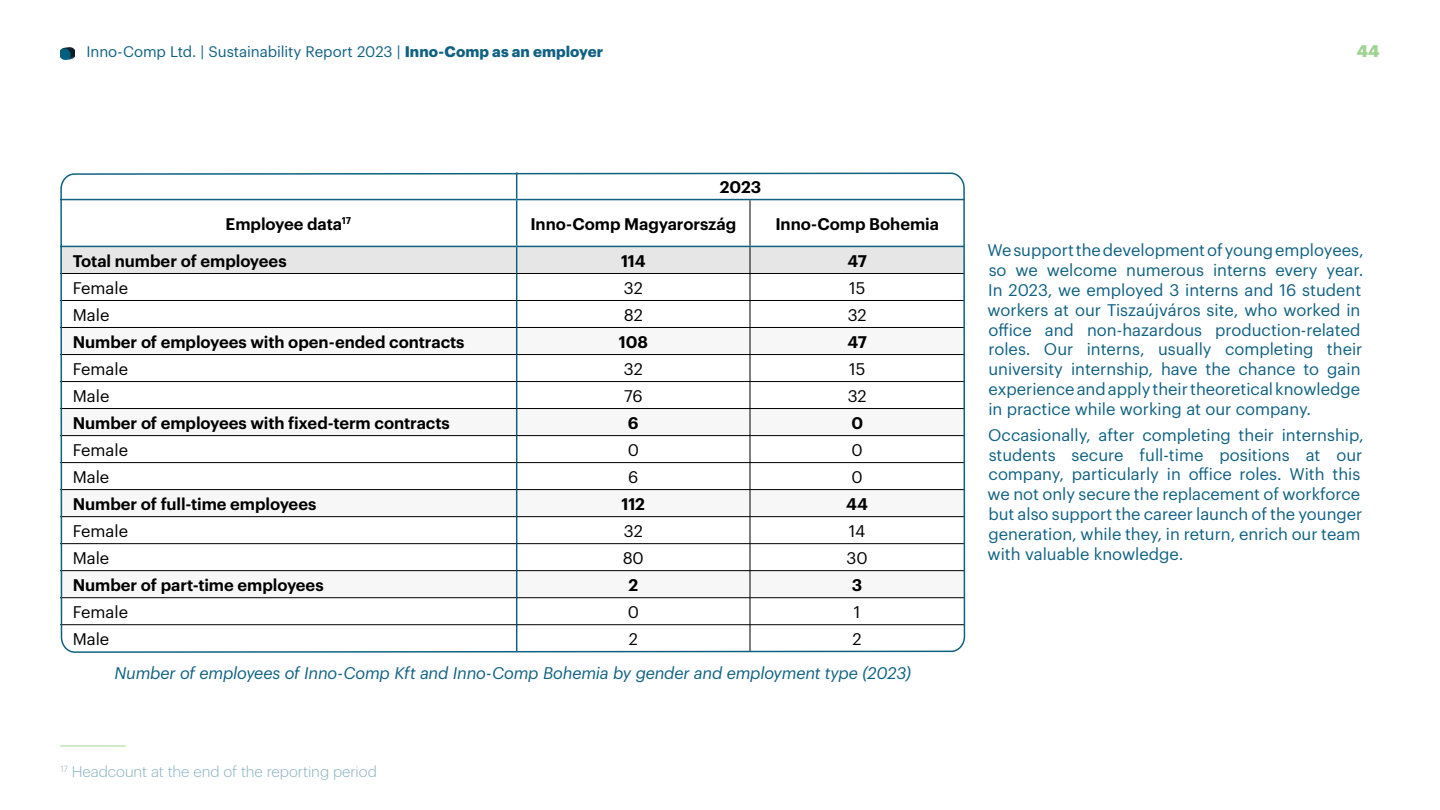
<style>
.page{position:relative;width:1440px;height:810px;background:#fff}
.page>*{position:absolute;margin:0;border:0;box-sizing:border-box;transform-origin:0 0}
.t1{font:16.5px/19.8px "Graphik";color:#0f6182}
.t2{font:600 16.5px "Graphik";letter-spacing:-.005em;color:#000}
.t3{font:16.5px "Graphik";color:#000}
.t4{font:italic 16.5px "Graphik";letter-spacing:-.01em;color:#0f6182}
.t5{font:900 16.5px "Graphik";color:#9ed392}
.t6{font:15px "Graphik";letter-spacing:-.005em;color:#0f6182}
.t7{font:300 15px "Graphik";color:#87b0c1}
.s1{font-weight:700}
</style>
<div class="page">
<img style="left:60px;top:47px;width:15px;height:13px">
<hr style="left:60px;top:746px;width:66px;height:1px;background:#9ed392">
<svg style="left:60px;top:173px;width:906px;height:480px"></svg>
<p class="t6" style="left:86px;top:41px;width:518px">Inno-Comp Ltd. | Sustainability Report 2023 | <span class="s1">Inno-Comp as an employer</span></p>
<p class="t2" style="left:720px;top:174px;width:43px">2023</p>
<p class="t2" style="left:226px;top:211px;width:127px">Employee data<sup>17</sup></p>
<p class="t2" style="left:530px;top:211px;width:207px">Inno-Comp Magyarország</p>
<p class="t2" style="left:775px;top:211px;width:165px">Inno-Comp Bohemia</p>
<p class="t2" style="left:73px;top:248px;width:215px">Total number of employees</p>
<p class="t2" style="left:621px;top:248px;width:26px">114</p>
<p class="t2" style="left:848px;top:248px;width:21px">47</p>
<p class="t3" style="left:73px;top:275px;width:57px">Female</p>
<p class="t3" style="left:624px;top:275px;width:21px">32</p>
<p class="t3" style="left:849px;top:275px;width:18px">15</p>
<p class="t3" style="left:73px;top:302px;width:38px">Male</p>
<p class="t3" style="left:624px;top:302px;width:21px">82</p>
<p class="t3" style="left:848px;top:302px;width:21px">32</p>
<p class="t2" style="left:73px;top:329px;width:393px">Number of employees with open-ended contracts</p>
<p class="t2" style="left:619px;top:329px;width:31px">108</p>
<p class="t2" style="left:848px;top:329px;width:21px">47</p>
<p class="t3" style="left:73px;top:356px;width:57px">Female</p>
<p class="t3" style="left:624px;top:356px;width:21px">32</p>
<p class="t3" style="left:849px;top:356px;width:18px">15</p>
<p class="t3" style="left:73px;top:383px;width:38px">Male</p>
<p class="t3" style="left:624px;top:383px;width:20px">76</p>
<p class="t3" style="left:848px;top:383px;width:21px">32</p>
<p class="t2" style="left:73px;top:410px;width:379px">Number of employees with fixed-term contracts</p>
<p class="t2" style="left:628px;top:410px;width:12px">6</p>
<p class="t2" style="left:851px;top:410px;width:13px">0</p>
<p class="t3" style="left:73px;top:437px;width:57px">Female</p>
<p class="t3" style="left:628px;top:437px;width:13px">0</p>
<p class="t3" style="left:852px;top:437px;width:13px">0</p>
<p class="t3" style="left:73px;top:464px;width:38px">Male</p>
<p class="t3" style="left:628px;top:464px;width:12px">6</p>
<p class="t3" style="left:852px;top:464px;width:13px">0</p>
<p class="t2" style="left:73px;top:491px;width:245px">Number of full-time employees</p>
<p class="t2" style="left:622px;top:491px;width:25px">112</p>
<p class="t2" style="left:846px;top:491px;width:23px">44</p>
<p class="t3" style="left:73px;top:519px;width:57px">Female</p>
<p class="t3" style="left:624px;top:519px;width:21px">32</p>
<p class="t3" style="left:849px;top:519px;width:18px">14</p>
<p class="t3" style="left:73px;top:546px;width:38px">Male</p>
<p class="t3" style="left:623px;top:546px;width:23px">80</p>
<p class="t3" style="left:847px;top:546px;width:23px">30</p>
<p class="t2" style="left:73px;top:572px;width:252px">Number of part-time employees</p>
<p class="t2" style="left:628px;top:572px;width:11px">2</p>
<p class="t2" style="left:852px;top:572px;width:12px">3</p>
<p class="t3" style="left:73px;top:600px;width:57px">Female</p>
<p class="t3" style="left:628px;top:600px;width:13px">0</p>
<p class="t3" style="left:854px;top:600px;width:8px">1</p>
<p class="t3" style="left:73px;top:627px;width:38px">Male</p>
<p class="t3" style="left:629px;top:627px;width:11px">2</p>
<p class="t3" style="left:853px;top:627px;width:11px">2</p>
<p class="t4" style="left:114px;top:661px;width:798px">Number of employees of Inno-Comp Kft and Inno-Comp Bohemia by gender and employment type (2023)</p>
<p class="t7" style="left:60px;top:761px;width:318px"><sup>17</sup> Headcount at the end of the reporting period</p>
<p class="t5" style="left:1357px;top:38px;width:24px">44</p>
<p class="t1" style="left:987px;top:239px;width:378px">We support the development of young employees, so we welcome numerous interns every year.<br>In 2023, we employed 3 interns and 16 student workers at our Tiszaújváros site, who worked in office and non-hazardous production-related roles. Our interns, usually completing their university internship, have the chance to gain experience and apply their theoretical knowledge in practice while working at our company.</p>
<p class="t1" style="left:988px;top:423px;width:378px">Occasionally, after completing their internship, students secure full-time positions at our company, particularly in office roles. With this we not only secure the replacement of workforce but also support the career launch of the younger generation, while they, in return, enrich our team with valuable knowledge.</p>
</div>
